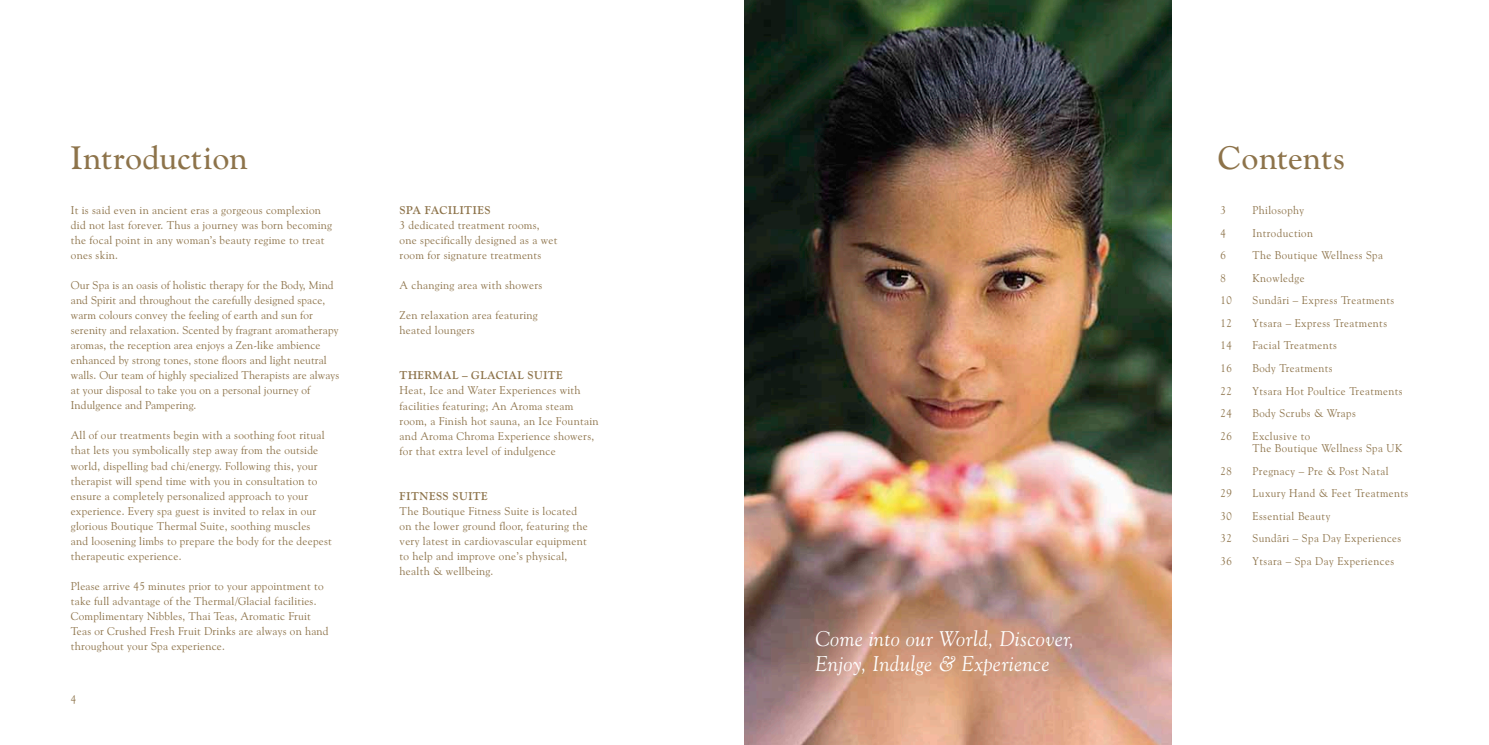
<style>
.page{position:relative;width:1489px;height:745px;background:#fff}
.page>*{position:absolute;margin:0;border:0;box-sizing:border-box;transform-origin:0 0}
.t1{font:32.5px "Goudy Catalogue BT";letter-spacing:.015em;color:#8d734a}
.t2{font:italic 21.25px/25px "Goudy Old Style BT";letter-spacing:.025em;color:#fff}
.t3{font:11.25px/15px "Goudy Old Style BT";letter-spacing:.02em;color:#8d734a}
.t4{font:11.25px/12.5px "Goudy Old Style BT";letter-spacing:.04em;color:#8d734a}
.t5{font:700 11.25px "Goudy Old Style BT";letter-spacing:.035em;color:#8d734a}
</style>
<div class="page">
<img style="left:744px;top:0;width:427px;height:744px">
<h1 class="t1" style="left:71px;top:138px;width:178px">Introduction</h1>
<h1 class="t1" style="left:1217px;top:138px;width:129px">Contents</h1>
<p class="t3" style="left:71px;top:202px;width:263px">It is said even in ancient eras a gorgeous complexion did not last forever. Thus a journey was born becoming the focal point in any woman’s beauty regime to treat ones skin.</p>
<p class="t3" style="left:71px;top:277px;width:270px">Our Spa is an oasis of holistic therapy for the Body, Mind and Spirit and throughout the carefully designed space, warm colours convey the feeling of earth and sun for serenity and relaxation. Scented by fragrant aromatherapy aromas, the reception area enjoys a Zen-like ambience enhanced by strong tones, stone floors and light neutral walls. Our team of highly specialized Therapists are always at your disposal to take you on a personal journey of Indulgence and Pampering.</p>
<p class="t3" style="left:71px;top:427px;width:262px">All of our treatments begin with a soothing foot ritual that lets you symbolically step away from the outside world, dispelling bad chi/energy. Following this, your therapist will spend time with you in consultation to ensure a completely personalized approach to your experience. Every spa guest is invited to relax in our glorious Boutique Thermal Suite, soothing muscles<br>and loosening limbs to prepare the body for the deepest therapeutic experience.</p>
<p class="t3" style="left:71px;top:577px;width:259px">Please arrive 45 minutes prior to your appointment to take full advantage of the Thermal/Glacial facilities.<br>Complimentary Nibbles, Thai Teas, Aromatic Fruit Teas or Crushed Fresh Fruit Drinks are always on hand throughout your Spa experience.</p>
<p class="t3" style="left:71px;top:691px;width:7px">4</p>
<p class="t5" style="left:399px;top:203px;width:92px">SPA FACILITIES</p>
<p class="t3" style="left:399px;top:217px;width:159px">3 dedicated treatment rooms, one specifically designed as a wet room for signature treatments</p>
<p class="t3" style="left:399px;top:277px;width:144px">A changing area with showers</p>
<p class="t3" style="left:399px;top:307px;width:140px">Zen relaxation area featuring heated loungers</p>
<p class="t5" style="left:399px;top:368px;width:89px">THERMAL – GLACIAL</p>
<p class="t5" style="left:527px;top:368px;width:24px">SUITE</p>
<p class="t3" style="left:399px;top:382px;width:200px">Heat, Ice and Water Experiences with facilities featuring; An Aroma steam room, a Finish hot sauna, an Ice Fountain and Aroma Chroma Experience showers, for that extra level of indulgence</p>
<p class="t5" style="left:399px;top:488px;width:37px">FITNESS</p>
<p class="t5" style="left:452px;top:488px;width:24px">SUITE</p>
<p class="t3" style="left:399px;top:502px;width:190px">The Boutique Fitness Suite is located on the lower ground floor, featuring the very latest in cardiovascular equipment to help and improve one’s physical, health &amp; wellbeing.</p>
<h2 class="t2" style="left:815px;top:625px;width:260px">Come into our World, Discover,<br>Enjoy, Indulge &amp; Experience</h2>
<p class="t3" style="left:1220px;top:202px;width:7px">3</p>
<p class="t4" style="left:1252px;top:204px;width:53px">Philosophy</p>
<p class="t3" style="left:1220px;top:225px;width:7px">4</p>
<p class="t4" style="left:1252px;top:226px;width:62px">Introduction</p>
<p class="t3" style="left:1220px;top:247px;width:7px">6</p>
<p class="t4" style="left:1252px;top:249px;width:132px">The Boutique Wellness Spa</p>
<p class="t3" style="left:1220px;top:270px;width:7px">8</p>
<p class="t4" style="left:1252px;top:271px;width:54px">Knowledge</p>
<p class="t3" style="left:1220px;top:292px;width:13px">10</p>
<p class="t4" style="left:1252px;top:294px;width:143px">Sundãri – Express Treatments</p>
<p class="t3" style="left:1220px;top:315px;width:13px">12</p>
<p class="t4" style="left:1252px;top:316px;width:136px">Ytsara – Express Treatments</p>
<p class="t3" style="left:1220px;top:337px;width:13px">14</p>
<p class="t4" style="left:1252px;top:339px;width:86px">Facial Treatments</p>
<p class="t3" style="left:1220px;top:360px;width:13px">16</p>
<p class="t4" style="left:1252px;top:361px;width:82px">Body Treatments</p>
<p class="t3" style="left:1220px;top:382px;width:13px">22</p>
<p class="t4" style="left:1252px;top:384px;width:151px">Ytsara Hot Poultice Treatments</p>
<p class="t3" style="left:1220px;top:405px;width:13px">24</p>
<p class="t4" style="left:1252px;top:406px;width:105px">Body Scrubs &amp; Wraps</p>
<p class="t3" style="left:1220px;top:427px;width:13px">26</p>
<p class="t4" style="left:1252px;top:429px;width:151px">Exclusive to<br>The Boutique Wellness Spa UK</p>
<p class="t3" style="left:1220px;top:462px;width:13px">28</p>
<p class="t4" style="left:1252px;top:464px;width:137px">Pregnacy – Pre &amp; Post Natal</p>
<p class="t3" style="left:1220px;top:485px;width:13px">29</p>
<p class="t4" style="left:1252px;top:486px;width:157px">Luxury Hand &amp; Feet Treatments</p>
<p class="t3" style="left:1220px;top:507px;width:13px">30</p>
<p class="t4" style="left:1252px;top:509px;width:79px">Essential Beauty</p>
<p class="t3" style="left:1220px;top:530px;width:13px">32</p>
<p class="t4" style="left:1252px;top:531px;width:150px">Sundãri – Spa Day Experiences</p>
<p class="t3" style="left:1220px;top:552px;width:13px">36</p>
<p class="t4" style="left:1252px;top:554px;width:143px">Ytsara – Spa Day Experiences</p>
</div>
